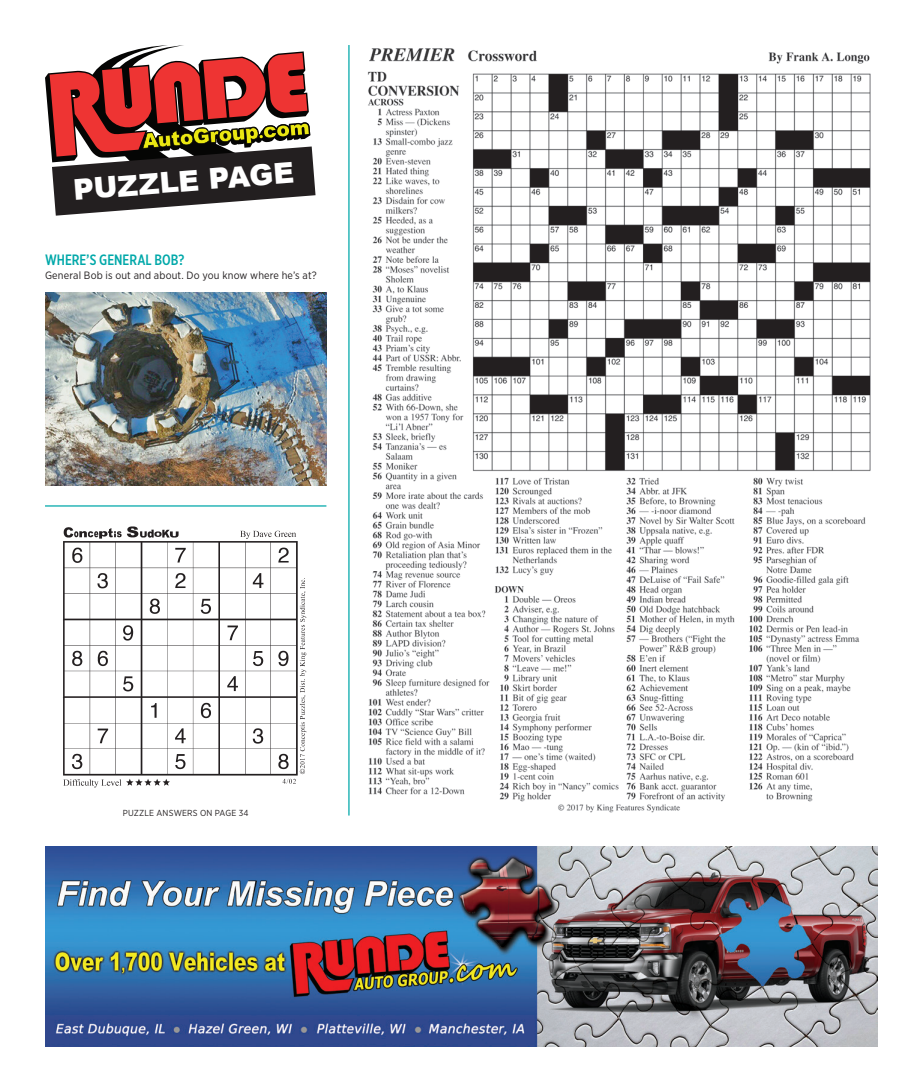
<style>
.page{position:relative;width:923px;height:1092px;background:#fff}
.page>*{position:absolute;margin:0;border:0;box-sizing:border-box;transform-origin:0 0}
.t1{font:900 28.75px "Arial";color:#fff}
.t2{font:500 15px "Gotham X Narrow";color:#00a8a9}
.t3{font:10.62px "Gotham Narrow";letter-spacing:.015em;color:#231f20}
.t4{font:8.75px "Gotham Narrow";letter-spacing:.02em;color:#231f20}
</style>
<div class="page">
<img style="left:45px;top:846px;width:832px;height:200px">
<img style="left:367px;top:48px;width:504px;height:765px">
<hr style="left:348px;top:45px;width:1px;height:770px;background:#00a8a9">
<img style="left:63px;top:526px;width:244px;height:262px">
<hr style="left:45px;top:505px;width:281px;height:1px;background:#00a8a9">
<img style="left:45px;top:293px;width:281px;height:192px">
<svg style="left:45px;top:45px;width:270px;height:171px"></svg>
<h1 class="t1" style="left:72px;top:170px;width:223px;rotate:-5deg">PUZZLE PAGE</h1>
<h2 class="t2" style="left:45px;top:251px;width:141px">WHERE’S GENERAL BOB?</h2>
<p class="t3" style="left:45px;top:268px;width:273px">General Bob is out and about. Do you know where he’s at?</p>
<p class="t4" style="left:123px;top:806px;width:127px">PUZZLE ANSWERS ON PAGE 34</p>
</div>
